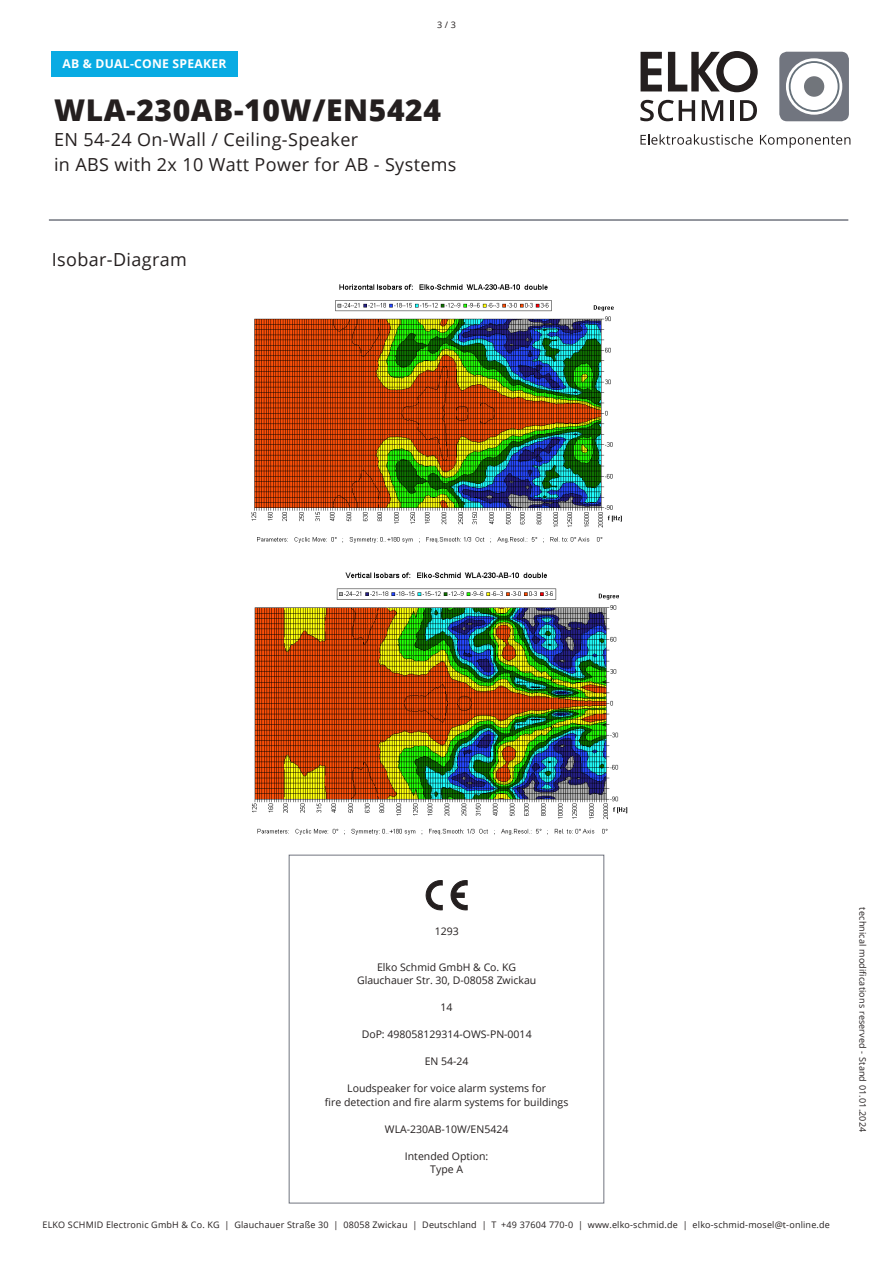
<style>
.page{position:relative;width:893px;height:1263px;background:#fff}
.page>*{position:absolute;margin:0;border:0;box-sizing:border-box;transform-origin:0 0}
.t1{font:800 30px "Open Sans";letter-spacing:.02em;color:#241f1f}
.t2{font:18px/24.6px "Open Sans";letter-spacing:.02em;color:#241f1f}
.t3{font:700 12.15px "Open Sans";letter-spacing:.02em;color:#fff}
.t4{font:10.5px/13.5px "Open Sans";color:#241f1f;text-align:center}
.t5{font:9px "Open Sans";letter-spacing:.02em;color:#241f1f}
</style>
<div class="page">
<svg style="left:641px;top:51px;width:117px;height:41px"></svg>
<svg style="left:779px;top:52px;width:70px;height:69px"></svg>
<div style="left:804px;top:76px;width:20px;height:21px;background:#71757b;border-radius:50%"></div>
<svg style="left:640px;top:134px;width:113px;height:11px"></svg>
<svg style="left:760px;top:135px;width:90px;height:13px"></svg>
<svg style="left:640px;top:100px;width:55px;height:21px"></svg>
<svg style="left:702px;top:100px;width:21px;height:21px"></svg>
<hr style="left:730px;top:100px;width:3px;height:21px;background:#241f1f">
<svg style="left:740px;top:100px;width:17px;height:21px"></svg>
<hr style="left:49px;top:219px;width:799px;height:2px;background:#71757f">
<div style="left:289px;top:855px;width:315px;height:348px;border:1px solid #71757f"></div>
<svg style="left:425px;top:880px;width:17px;height:31px"></svg>
<svg style="left:450px;top:880px;width:17px;height:30px"></svg>
<img style="left:251px;top:284px;width:371px;height:259px">
<img style="left:252px;top:572px;width:376px;height:263px">
<div style="left:51px;top:51px;width:186px;height:26px;background:#09abe3"></div>
<p class="t3" style="left:62px;top:55px;width:166px">AB &amp; DUAL-CONE SPEAKER</p>
<p class="t5" style="left:437px;top:19px;width:20px">3 / 3</p>
<h1 class="t1" style="left:54px;top:88px;width:389px">WLA-230AB-10W/EN5424</h1>
<h2 class="t2" style="left:54px;top:127px;width:404px">EN 54-24 On-Wall / Ceiling-Speaker<br>in ABS with 2x 10 Watt Power for AB - Systems</h2>
<h2 class="t2" style="left:52px;top:246px;width:136px">Isobar-Diagram</h2>
<p class="t4" style="left:435px;top:924px;width:26px">1293</p>
<p class="t4" style="left:357px;top:960px;width:181px">Elko Schmid GmbH &amp; Co. KG<br>Glauchauer Str. 30, D-08058 Zwickau</p>
<p class="t4" style="left:441px;top:1000px;width:14px">14</p>
<p class="t4" style="left:362px;top:1027px;width:171px">DoP: 498058129314-OWS-PN-0014</p>
<p class="t4" style="left:425px;top:1054px;width:45px">EN 54-24</p>
<p class="t4" style="left:325px;top:1081px;width:245px">Loudspeaker for voice alarm systems for<br>fire detection and fire alarm systems for buildings</p>
<p class="t4" style="left:385px;top:1122px;width:125px">WLA-230AB-10W/EN5424</p>
<p class="t4" style="left:405px;top:1149px;width:85px">Intended Option:<br>Type A</p>
<p class="t5" style="left:42px;top:1219px;width:789px">ELKO SCHMID Electronic GmbH &amp; Co. KG | Glauchauer Straße 30 | 08058 Zwickau | Deutschland | T +49 37604 770-0 | www.elko-schmid.de | elko-schmid-mosel@t-online.de</p>
<p class="t5" style="left:869px;top:907px;width:226px;rotate:90deg">technical modifications reserved - Stand 01.01.2024</p>
</div>
